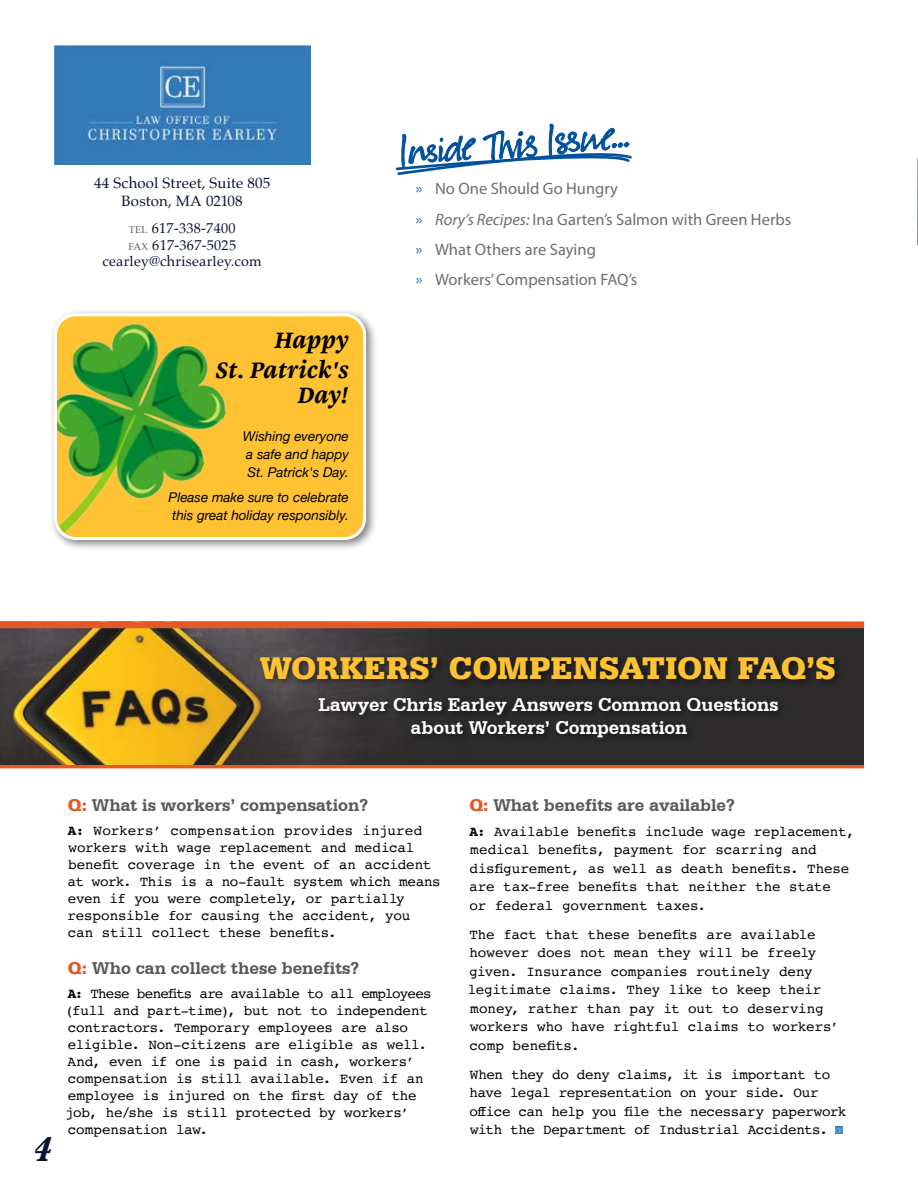
<style>
.page{position:relative;width:918px;height:1188px;background:#fff}
.page>*{position:absolute;margin:0;border:0;box-sizing:border-box;transform-origin:0 0}
.t1{font:italic 700 35.25px "Baskerville";color:#0b1432}
.t2{font:900 33px "Serifa BT";color:#fec232}
.t3{font:italic 700 22.5px/30px "Malabar LT Pro";letter-spacing:.005em;color:#000;text-align:right}
.t4{font:700 19.5px/22.5px "Serifa BT";color:#fff;text-align:center}
.t5{font:700 18px "Serifa BT";color:#58595b}
.t6{font:16.5px/30.3px "Myriad Pro";color:#6d6e71}
.t7{font:15px/18px "Palatino";letter-spacing:.01em;color:#0b1432;text-align:center}
.t8{font:14.25px/17px "Courier";letter-spacing:-.015em;color:#000}
.t9{font:14.25px/16.5px "Palatino";letter-spacing:.02em;color:#0b1432;text-align:center}
.t10{font:italic 13.5px/18px "Helvetica Neue";color:#000;text-align:justify}
.s1{font-size:10.05px;color:#58595b}
.s2{font-family:"Avant Garde IT Cby BT";font-weight:500;color:#347ab8}
.s3{font-style:italic}
.s4{font-weight:900;color:#e45926}
.s5{font-weight:700}
</style>
<div class="page">
<div style="left:49px;top:308px;width:328px;height:243px;background:#000;opacity:.5"></div>
<div style="left:56px;top:315px;width:309px;height:224px;background:#fec232;border-radius:20px"></div>
<img style="left:56px;top:315px;width:170px;height:223px">
<div style="left:54px;top:313px;width:312px;height:227px;border:3px solid #fff;border-radius:20px"></div>
<div style="left:0;top:624px;width:864px;height:141px;background:#2c2a2b"></div>
<svg style="left:835px;top:1127px;width:8px;height:7px"></svg>
<img style="left:55px;top:45px;width:255px;height:119px">
<svg style="left:395px;top:123px;width:237px;height:52px"></svg>
<img style="left:0;top:628px;width:473px;height:137px">
<div style="left:0;top:621px;width:864px;height:7px;background:#e45926"></div>
<div style="left:257px;top:653px;width:586px;height:93px;background:#000;opacity:.5"></div>
<hr style="left:0;top:765px;width:864px;height:3px;background:#e45926">
<svg style="left:917px;top:157px;width:1px;height:88px"></svg>
<p class="t7" style="left:94px;top:174px;width:178px">44 School Street, Suite 805<br>Boston, MA 02108</p>
<p class="t9" style="left:103px;top:220px;width:161px"><span class="s1">TEL</span> 617-338-7400<br><span class="s1">FAX</span> 617-367-5025 cearley@chrisearley.com</p>
<h3 class="t3" style="left:216px;top:323px;width:135px">Happy<br>St. Patrick's</h3>
<h3 class="t3" style="left:298px;top:379px;width:52px">Day!</h3>
<p class="t10" style="left:243px;top:428px;width:107px">Wishing everyone a safe and happy St. Patrick's Day.</p>
<p class="t10" style="left:169px;top:489px;width:182px">Please make sure to celebrate this great holiday responsibly.</p>
<p class="t6" style="left:415px;top:173px;width:378px"><span class="s2">»</span> No One Should Go Hungry<br><span class="s2">»</span> <span class="s3">Rory’s Recipes:</span> Ina Garten’s Salmon with Green Herbs <span class="s2">»</span> What Others are Saying<br><span class="s2">»</span> Workers’ Compensation FAQ’s</p>
<h2 class="t2" style="left:260px;top:647px;width:577px">WORKERS’ COMPENSATION FAQ’S</h2>
<h3 class="t4" style="left:318px;top:693px;width:461px">Lawyer Chris Earley Answers Common Questions about Workers’ Compensation</h3>
<h1 class="t1" style="left:33px;top:1125px;width:20px">4</h1>
<p class="t5" style="left:68px;top:794px;width:302px"><span class="s4">Q:</span> What is workers’ compensation?</p>
<p class="t8" style="left:68px;top:821px;width:375px"><span class="s5">A:</span> Workers’ compensation provides injured workers with wage replacement and medical benefit coverage in the event of an accident at work. This is a no-fault system which means even if you were completely, or partially responsible for causing the accident, you<br>can still collect these benefits.</p>
<p class="t5" style="left:68px;top:957px;width:293px"><span class="s4">Q:</span> Who can collect these benefits?</p>
<p class="t8" style="left:65px;top:985px;width:368px"><span class="s5">A:</span> These benefits are available to all employees (full and part-time), but not to independent contractors. Temporary employees are also eligible. Non-citizens are eligible as well.<br>And, even if one is paid in cash, workers’ compensation is still available. Even if an employee is injured on the first day of the job, he/she is still protected by workers’ compensation law.</p>
<p class="t5" style="left:469px;top:794px;width:267px"><span class="s4">Q:</span> What benefits are available?</p>
<p class="t8" style="left:469px;top:822px;width:387px;line-height:18.5px"><span class="s5">A:</span> Available benefits include wage replacement, medical benefits, payment for scarring and disfigurement, as well as death benefits. These are tax-free benefits that neither the state<br>or federal government taxes.</p>
<p class="t8" style="left:468px;top:925px;width:373px;line-height:18.5px">The fact that these benefits are available however does not mean they will be freely given. Insurance companies routinely deny legitimate claims. They like to keep their money, rather than pay it out to deserving workers who have rightful claims to workers’ comp benefits.</p>
<p class="t8" style="left:469px;top:1065px;width:379px;line-height:18.5px">When they do deny claims, it is important to have legal representation on your side. Our office can help you file the necessary paperwork with the Department of Industrial Accidents.</p>
</div>
